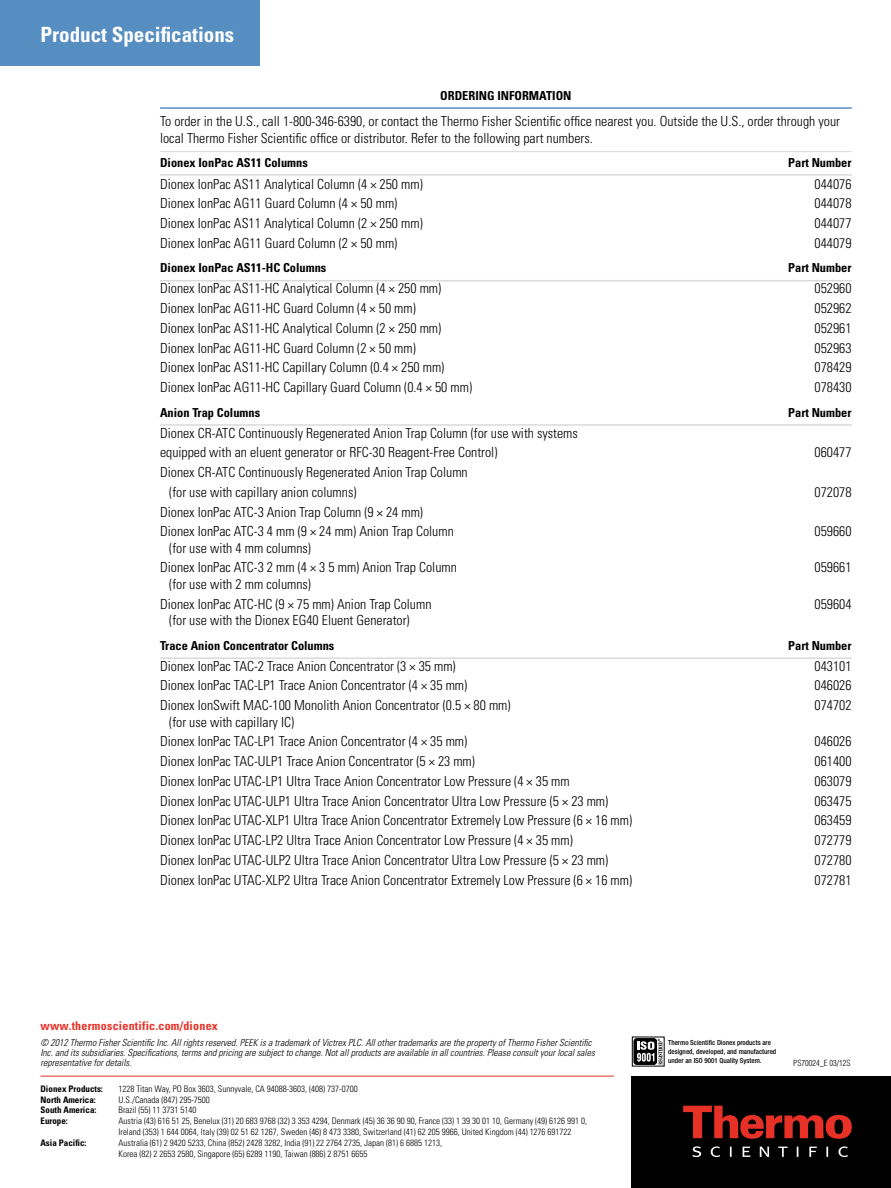
<style>
.page{position:relative;width:891px;height:1188px;background:#fff}
.page>*{position:absolute;margin:0;border:0;box-sizing:border-box;transform-origin:0 0}
.t1{font:700 condensed 21px "Univers";color:#fff}
.t2{font:300 condensed 13.8px/19.8px "Univers";color:#000}
.t3{font:700 condensed 12.3px "Univers";color:#000}
.t4{font:700 condensed 12px "Univers";letter-spacing:.02em;color:#e73127}
.t5{font:italic 300 condensed 9.75px/10.1px "Univers";color:#000}
.t6{font:300 condensed 9px/10.8px "Univers";color:#000}
.t7{font:700 condensed 9px "Univers";color:#000}
.t8{font:300 condensed 8.25px "Helvetica";color:#000}
.t9{font:500 condensed 7.05px/9.3px "Helvetica Neue LT Std";color:#000}
</style>
<div class="page">
<svg style="left:662px;top:1042px;width:1px;height:22px"></svg>
<div style="left:632px;top:1037px;width:33px;height:29px;border:1px solid #000"></div>
<div style="left:634px;top:1038px;width:23px;height:27px;border:1px solid #000;border-radius:3px"></div>
<svg style="left:636px;top:1039px;width:26px;height:26px"></svg>
<div style="left:632px;top:1076px;width:259px;height:112px;background:#000"></div>
<svg style="left:683px;top:1106px;width:169px;height:33px"></svg>
<svg style="left:692px;top:1146px;width:156px;height:11px"></svg>
<hr style="left:40px;top:1076px;width:574px;height:1px;background:#e73127">
<div style="left:0;top:0;width:259px;height:66px;background:#568ec2"></div>
<hr style="left:160px;top:151px;width:692px;height:1px;background:#dadada">
<hr style="left:160px;top:174px;width:692px;height:2px;background:#dadada">
<hr style="left:160px;top:280px;width:692px;height:1px;background:#dadada">
<hr style="left:160px;top:424px;width:692px;height:2px;background:#dadada">
<hr style="left:160px;top:657px;width:692px;height:2px;background:#dadada">
<hr style="left:160px;top:107px;width:692px;height:2px;background:#568ec2">
<h1 class="t1" style="left:40px;top:21px;width:195px">Product Specifications</h1>
<p class="t3" style="left:440px;top:88px;width:133px">ORDERING INFORMATION</p>
<p class="t2" style="left:160px;top:113px;width:682px;line-height:16.5px">To order in the U.S., call 1-800-346-6390, or contact the Thermo Fisher Scientific office nearest you. Outside the U.S., order through your local Thermo Fisher Scientific office or distributor. Refer to the following part numbers.</p>
<p class="t3" style="left:160px;top:155px;width:149px">Dionex IonPac AS11 Columns</p>
<p class="t3" style="left:788px;top:155px;width:65px">Part Number</p>
<p class="t2" style="left:160px;top:174px;width:264px">Dionex IonPac AS11 Analytical Column (4 × 250 mm)</p>
<p class="t2" style="left:815px;top:174px;width:38px">044076</p>
<p class="t2" style="left:160px;top:194px;width:239px">Dionex IonPac AG11 Guard Column (4 × 50 mm)</p>
<p class="t2" style="left:815px;top:194px;width:38px">044078</p>
<p class="t2" style="left:160px;top:213px;width:264px">Dionex IonPac AS11 Analytical Column (2 × 250 mm)</p>
<p class="t2" style="left:815px;top:213px;width:38px">044077</p>
<p class="t2" style="left:160px;top:233px;width:239px">Dionex IonPac AG11 Guard Column (2 × 50 mm)</p>
<p class="t2" style="left:815px;top:233px;width:38px">044079</p>
<p class="t3" style="left:160px;top:261px;width:168px">Dionex IonPac AS11-HC Columns</p>
<p class="t3" style="left:788px;top:261px;width:65px">Part Number</p>
<p class="t2" style="left:160px;top:279px;width:283px">Dionex IonPac AS11-HC Analytical Column (4 × 250 mm)</p>
<p class="t2" style="left:815px;top:279px;width:38px">052960</p>
<p class="t2" style="left:160px;top:298px;width:257px">Dionex IonPac AG11-HC Guard Column (4 × 50 mm)</p>
<p class="t2" style="left:815px;top:298px;width:38px">052962</p>
<p class="t2" style="left:160px;top:318px;width:283px">Dionex IonPac AS11-HC Analytical Column (2 × 250 mm)</p>
<p class="t2" style="left:815px;top:318px;width:38px">052961</p>
<p class="t2" style="left:160px;top:338px;width:257px">Dionex IonPac AG11-HC Guard Column (2 × 50 mm)</p>
<p class="t2" style="left:815px;top:338px;width:38px">052963</p>
<p class="t2" style="left:160px;top:358px;width:286px">Dionex IonPac AS11-HC Capillary Column (0.4 × 250 mm)</p>
<p class="t2" style="left:815px;top:358px;width:38px">078429</p>
<p class="t2" style="left:160px;top:377px;width:314px">Dionex IonPac AG11-HC Capillary Guard Column (0.4 × 50 mm)</p>
<p class="t2" style="left:815px;top:377px;width:38px">078430</p>
<p class="t3" style="left:160px;top:405px;width:102px">Anion Trap Columns</p>
<p class="t3" style="left:788px;top:405px;width:65px">Part Number</p>
<p class="t2" style="left:160px;top:423px;width:419px">Dionex CR-ATC Continuously Regenerated Anion Trap Column (for use with systems equipped with an eluent generator or RFC-30 Reagent-Free Control)</p>
<p class="t2" style="left:815px;top:443px;width:38px">060477</p>
<p class="t2" style="left:169px;top:462px;width:300px;text-indent:-9px">Dionex CR-ATC Continuously Regenerated Anion Trap Column (for use with capillary anion columns)</p>
<p class="t2" style="left:160px;top:502px;width:295px">Dionex IonPac ATC-3 Anion Trap Column (9 × 24 mm)<br>Dionex IonPac ATC-3 4 mm (9 × 24 mm) Anion Trap Column</p>
<p class="t2" style="left:160px;top:538px;width:298px;text-indent:9px">(for use with 4 mm columns)<br>Dionex IonPac ATC-3 2 mm (4 × 3 5 mm) Anion Trap Column</p>
<p class="t2" style="left:160px;top:574px;width:273px;text-indent:9px">(for use with 2 mm columns)<br>Dionex IonPac ATC-HC (9 × 75 mm) Anion Trap Column</p>
<p class="t2" style="left:815px;top:482px;width:38px">072078</p>
<p class="t2" style="left:815px;top:521px;width:38px">059660</p>
<p class="t2" style="left:815px;top:558px;width:38px">059661</p>
<p class="t2" style="left:815px;top:594px;width:38px">059604</p>
<p class="t2" style="left:169px;top:610px;width:242px">(for use with the Dionex EG40 Eluent Generator)</p>
<p class="t3" style="left:160px;top:638px;width:176px">Trace Anion Concentrator Columns</p>
<p class="t3" style="left:788px;top:638px;width:65px">Part Number</p>
<p class="t2" style="left:160px;top:656px;width:297px">Dionex IonPac TAC-2 Trace Anion Concentrator (3 × 35 mm)</p>
<p class="t2" style="left:815px;top:656px;width:38px">043101</p>
<p class="t2" style="left:160px;top:676px;width:309px">Dionex IonPac TAC-LP1 Trace Anion Concentrator (4 × 35 mm)</p>
<p class="t2" style="left:815px;top:676px;width:38px">046026</p>
<p class="t2" style="left:160px;top:695px;width:352px">Dionex IonSwift MAC-100 Monolith Anion Concentrator (0.5 × 80 mm)</p>
<p class="t2" style="left:815px;top:695px;width:38px">074702</p>
<p class="t2" style="left:160px;top:712px;width:309px;text-indent:9px">(for use with capillary IC)<br>Dionex IonPac TAC-LP1 Trace Anion Concentrator (4 × 35 mm)</p>
<p class="t2" style="left:815px;top:732px;width:38px">046026</p>
<p class="t2" style="left:160px;top:751px;width:316px">Dionex IonPac TAC-ULP1 Trace Anion Concentrator (5 × 23 mm)</p>
<p class="t2" style="left:815px;top:751px;width:38px">061400</p>
<p class="t2" style="left:160px;top:771px;width:411px">Dionex IonPac UTAC-LP1 Ultra Trace Anion Concentrator Low Pressure (4 × 35 mm</p>
<p class="t2" style="left:815px;top:771px;width:38px">063079</p>
<p class="t2" style="left:160px;top:791px;width:450px">Dionex IonPac UTAC-ULP1 Ultra Trace Anion Concentrator Ultra Low Pressure (5 × 23 mm)</p>
<p class="t2" style="left:815px;top:791px;width:38px">063475</p>
<p class="t2" style="left:160px;top:811px;width:474px">Dionex IonPac UTAC-XLP1 Ultra Trace Anion Concentrator Extremely Low Pressure (6 × 16 mm)</p>
<p class="t2" style="left:815px;top:811px;width:38px">063459</p>
<p class="t2" style="left:160px;top:830px;width:414px">Dionex IonPac UTAC-LP2 Ultra Trace Anion Concentrator Low Pressure (4 × 35 mm)</p>
<p class="t2" style="left:815px;top:830px;width:38px">072779</p>
<p class="t2" style="left:160px;top:850px;width:450px">Dionex IonPac UTAC-ULP2 Ultra Trace Anion Concentrator Ultra Low Pressure (5 × 23 mm)</p>
<p class="t2" style="left:815px;top:850px;width:38px">072780</p>
<p class="t2" style="left:160px;top:870px;width:474px">Dionex IonPac UTAC-XLP2 Ultra Trace Anion Concentrator Extremely Low Pressure (6 × 16 mm)</p>
<p class="t2" style="left:815px;top:870px;width:38px">072781</p>
<p class="t4" style="left:40px;top:1018px;width:179px">www.thermoscientific.com/dionex</p>
<p class="t5" style="left:40px;top:1038px;width:556px">© 2012 Thermo Fisher Scientific Inc. All rights reserved. PEEK is a trademark of Victrex PLC. All other trademarks are the property of Thermo Fisher Scientific<br>Inc. and its subsidiaries. Specifications, terms and pricing are subject to change. Not all products are available in all countries. Please consult your local sales representative for details.</p>
<p class="t7" style="left:40px;top:1083px;width:64px">Dionex Products:</p>
<p class="t6" style="left:119px;top:1083px;width:241px">1228 Titan Way, PO Box 3603, Sunnyvale, CA 94088-3603, (408) 737-0700</p>
<p class="t7" style="left:40px;top:1094px;width:57px">North America:</p>
<p class="t6" style="left:119px;top:1094px;width:93px">U.S./Canada (847) 295-7500</p>
<p class="t7" style="left:40px;top:1105px;width:57px">South America:</p>
<p class="t6" style="left:119px;top:1105px;width:79px">Brazil (55) 11 3731 5140</p>
<p class="t7" style="left:40px;top:1116px;width:29px">Europe:</p>
<p class="t6" style="left:119px;top:1116px;width:470px">Austria (43) 616 51 25, Benelux (31) 20 683 9768 (32) 3 353 4294, Denmark (45) 36 36 90 90, France (33) 1 39 30 01 10, Germany (49) 6126 991 0,<br>Ireland (353) 1 644 0064, Italy (39) 02 51 62 1267, Sweden (46) 8 473 3380, Switzerland (41) 62 205 9966, United Kingdom (44) 1276 691722</p>
<p class="t7" style="left:40px;top:1137px;width:47px">Asia Pacific:</p>
<p class="t6" style="left:119px;top:1137px;width:325px">Australia (61) 2 9420 5233, China (852) 2428 3282, India (91) 22 2764 2735, Japan (81) 6 6885 1213,<br>Korea (82) 2 2653 2580, Singapore (65) 6289 1190, Taiwan (886) 2 8751 6655</p>
<p class="t9" style="left:668px;top:1038px;width:110px">Thermo Scientific Dionex products are designed, developed, and manufactured under an ISO 9001 Quality System.</p>
<p class="t8" style="left:793px;top:1058px;width:59px">PS70024_E 03/12S</p>
</div>
